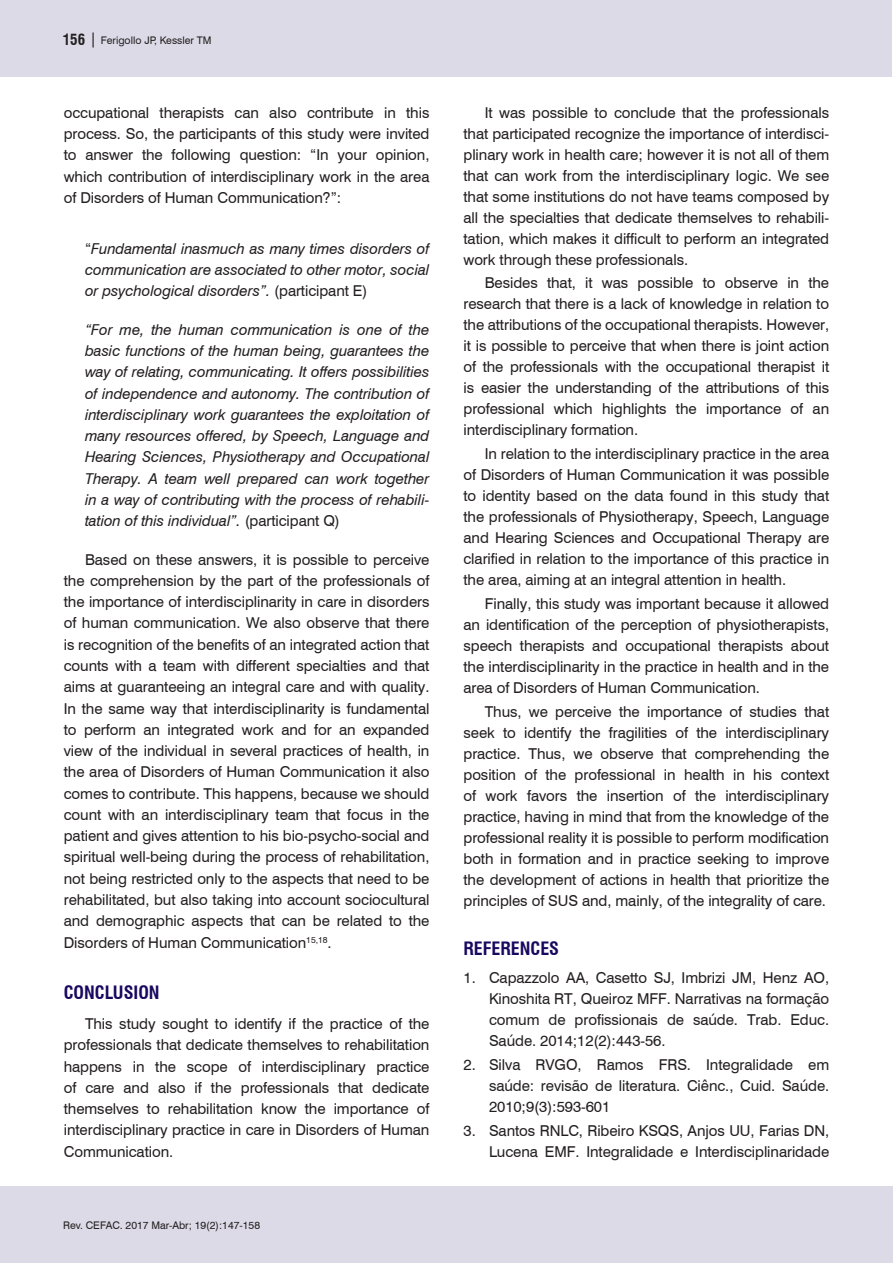
<style>
.page{position:relative;width:893px;height:1263px;background:#fff}
.page>*{position:absolute;margin:0;border:0;box-sizing:border-box;transform-origin:0 0}
.Nivel_1{font:700 condensed 18px "Swiss 721 BT";color:#18085f}
.Corpo_do_texto_INGL{font:15px/21px "Swiss 721 BT";letter-spacing:-.005em;color:#231f20;text-align:justify}
.Citação{font:italic 15px/21.3px "Swiss 721 BT";letter-spacing:-.005em;color:#231f20;text-align:justify}
.t1{font:10.5px "Swiss 721 BT";color:#231f20}
.s1{font-weight:700;font-stretch:condensed;font-size:15px}
.s2{font-size:15px}
.s3{font-style:normal}
</style>
<div class="page">
<div style="left:0;top:1186px;width:892px;height:77px;background:#dcdae7"></div>
<div style="left:0;top:0;width:892px;height:77px;background:#dcdae7"></div>
<p class="t1" style="left:63px;top:33px;width:150px"><span class="s1">156</span> <span class="s2">|</span> Ferigollo JP, Kessler TM</p>
<p class="Corpo_do_texto_INGL" style="left:64px;top:101px;width:367px">occupational therapists can also contribute in this process. So, the participants of this study were invited to answer the following question: “In your opinion, which contribution of interdisciplinary work in the area of Disorders of Human Communication?”:</p>
<p class="Citação" style="left:85px;top:237px;width:346px"><span class="s3">“</span>Fundamental inasmuch as many times disorders of communication are associated to other motor, social or psychological disorders”. <span class="s3">(participant E)</span></p>
<p class="Citação" style="left:85px;top:318px;width:346px">“For me, the human communication is one of the basic functions of the human being, guarantees the way of relating, communicating. It offers possibilities of independence and autonomy. The contribution of interdisciplinary work guarantees the exploitation of many resources offered, by Speech, Language and Hearing Sciences, Physiotherapy and Occupational Therapy. A team well prepared can work together in a way of contributing with the process of rehabili&shy;tation of this individual”. <span class="s3">(participant Q)</span></p>
<p class="Corpo_do_texto_INGL" style="left:64px;top:548px;width:367px;text-indent:21px">Based on these answers, it is possible to perceive the comprehension by the part of the professionals of the importance of interdisciplinarity in care in disorders of human communication. We also observe that there is recognition of the benefits of an integrated action that counts with a team with different specialties and that aims at guaranteeing an integral care and with quality.<br>In the same way that interdisciplinarity is fundamental to perform an integrated work and for an expanded view of the individual in several practices of health, in the area of Disorders of Human Communication it also comes to contribute. This happens, because we should count with an interdisciplinary team that focus in the patient and gives attention to his bio-psycho-social and spiritual well-being during the process of rehabilitation, not being restricted only to the aspects that need to be rehabilitated, but also taking into account sociocultural and demographic aspects that can be related to the Disorders of Human Communication<sup>15,18</sup>.</p>
<p class="Nivel_1" style="left:64px;top:982px;width:97px">CONCLUSION</p>
<p class="Corpo_do_texto_INGL" style="left:64px;top:1012px;width:367px;text-indent:21px">This study sought to identify if the practice of the professionals that dedicate themselves to rehabilitation happens in the scope of interdisciplinary practice of care and also if the professionals that dedicate themselves to rehabilitation know the importance of interdisciplinary practice in care in Disorders of Human Communication.</p>
<p class="t1" style="left:63px;top:1218px;width:199px">Rev. CEFAC. 2017 Mar-Abr; 19(2):147-158</p>
<p class="Corpo_do_texto_INGL" style="left:463px;top:101px;width:367px;text-indent:21px">It was possible to conclude that the professionals that participated recognize the importance of interdisci&shy;plinary work in health care; however it is not all of them that can work from the interdisciplinary logic. We see that some institutions do not have teams composed by all the specialties that dedicate themselves to rehabili&shy;tation, which makes it difficult to perform an integrated work through these professionals.</p>
<p class="Corpo_do_texto_INGL" style="left:463px;top:272px;width:367px;text-indent:21px">Besides that, it was possible to observe in the research that there is a lack of knowledge in relation to the attributions of the occupational therapists. However, it is possible to perceive that when there is joint action of the professionals with the occupational therapist it is easier the understanding of the attributions of this professional which highlights the importance of an interdisciplinary formation.</p>
<p class="Corpo_do_texto_INGL" style="left:463px;top:443px;width:367px;text-indent:21px">In relation to the interdisciplinary practice in the area of Disorders of Human Communication it was possible to identity based on the data found in this study that the professionals of Physiotherapy, Speech, Language and Hearing Sciences and Occupational Therapy are clarified in relation to the importance of this practice in the area, aiming at an integral attention in health.</p>
<p class="Corpo_do_texto_INGL" style="left:463px;top:592px;width:367px;text-indent:21px">Finally, this study was important because it allowed an identification of the perception of physiotherapists, speech therapists and occupational therapists about the interdisciplinarity in the practice in health and in the area of Disorders of Human Communication.</p>
<p class="Corpo_do_texto_INGL" style="left:463px;top:700px;width:367px;text-indent:21px">Thus, we perceive the importance of studies that seek to identify the fragilities of the interdisciplinary practice. Thus, we observe that comprehending the position of the professional in health in his context of work favors the insertion of the interdisciplinary practice, having in mind that from the knowledge of the professional reality it is possible to perform modification both in formation and in practice seeking to improve the development of actions in health that prioritize the principles of SUS and, mainly, of the integrality of care.</p>
<p class="Nivel_1" style="left:463px;top:938px;width:97px">REFERENCES</p>
<p class="Corpo_do_texto_INGL" style="left:489px;top:967px;width:342px;text-indent:-26px">1. Capazzolo AA, Casetto SJ, Imbrizi JM, Henz AO, Kinoshita RT, Queiroz MFF. Narrativas na formação comum de profissionais de saúde. Trab. Educ.<br>Saúde. 2014;12(2):443-56.</p>
<p class="Corpo_do_texto_INGL" style="left:489px;top:1053px;width:342px;text-indent:-26px">2. Silva RVGO, Ramos FRS. Integralidade em saúde: revisão de literatura. Ciênc., Cuid. Saúde.<br>2010;9(3):593-601</p>
<p class="Corpo_do_texto_INGL" style="left:463px;top:1119px;width:367px;text-align:right">3. Santos RNLC, Ribeiro KSQS, Anjos UU, Farias DN,<br>Lucena EMF. Integralidade e Interdisciplinaridade</p>
</div>
